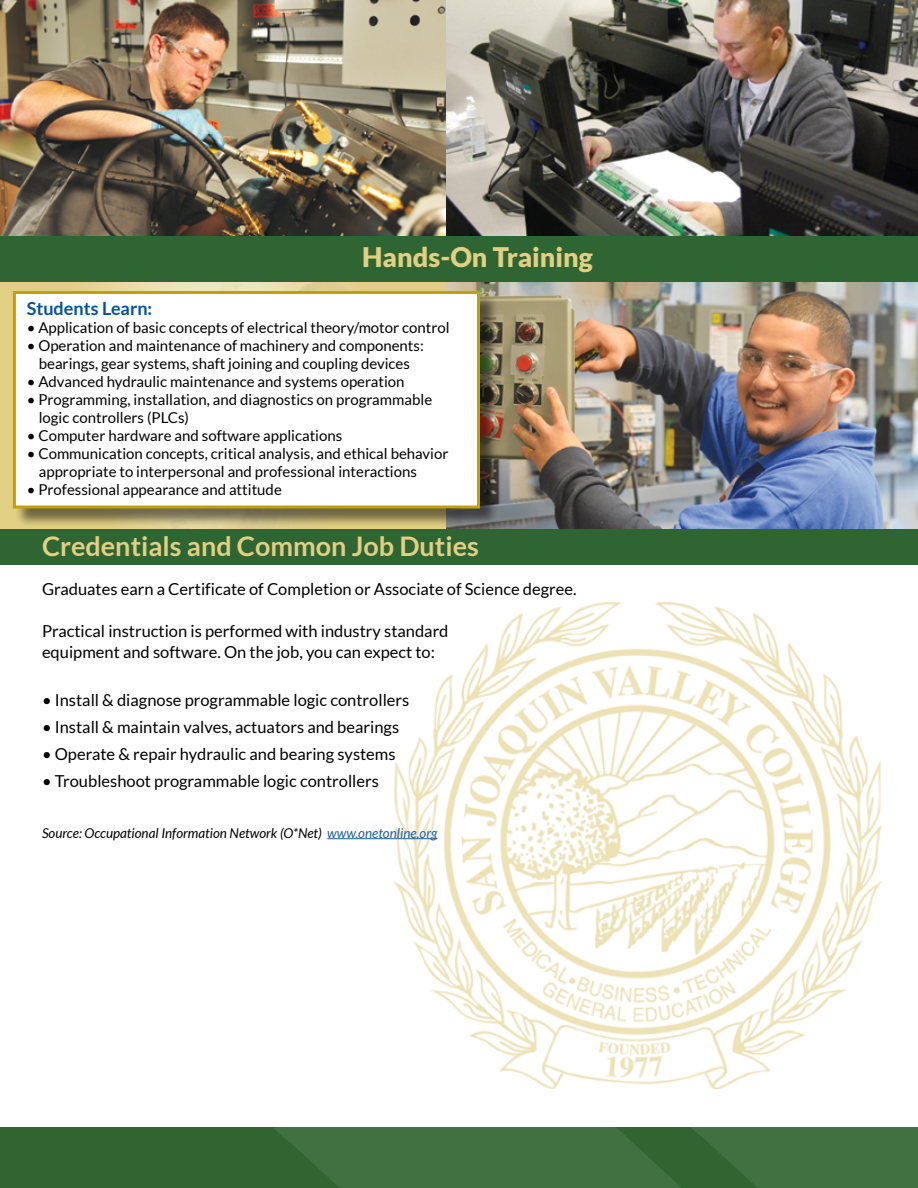
<style>
.page{position:relative;width:918px;height:1188px;background:#fff}
.page>*{position:absolute;margin:0;border:0;box-sizing:border-box;transform-origin:0 0}
.t1{font:700 27px "Lato";color:#e1cf83}
.t2{font:900 27px "Lato";color:#e1cf83}
.t3{font:700 18px "Lato";color:#0054a4}
.t4{font:16.5px "Lato";color:#000}
.t5{font:15px/18px "Lato";color:#000}
.t6{font:italic 13.5px "Lato";color:#000}
.s1{color:#215e9e}
</style>
<div class="page">
<div style="left:0;top:1128px;width:918px;height:60px;background:#316431"></div>
<svg style="left:274px;top:1128px;width:644px;height:60px"></svg>
<img style="left:447px;top:282px;width:471px;height:247px">
<img style="left:447px;top:0;width:471px;height:237px">
<svg style="left:0;top:282px;width:447px;height:247px;background:#e3d38f"></svg>
<div style="left:0;top:529px;width:918px;height:36px;background:#2f6532"></div>
<img style="left:394px;top:602px;width:488px;height:486px">
<hr style="left:327px;top:838px;width:110px;height:1px;background:#215e9e">
<img style="left:0;top:0;width:446px;height:237px">
<div style="left:15px;top:293px;width:484px;height:234px;background:#000;opacity:.5"></div>
<div style="left:13px;top:291px;width:467px;height:217px;background:#fff;border:3px solid #c4a006"></div>
<div style="left:0;top:237px;width:918px;height:45px;background:#2f6532"></div>
<p class="t2" style="left:362px;top:241px;width:232px">Hands-On Training</p>
<p class="t3" style="left:27px;top:299px;width:127px">Students Learn:</p>
<p class="t5" style="left:27px;top:319px;width:424px">• Application of basic concepts of electrical theory/motor control</p>
<p class="t5" style="left:27px;top:337px;width:399px;text-align:center">• Operation and maintenance of machinery and components: bearings, gear systems, shaft joining and coupling devices</p>
<p class="t5" style="left:27px;top:373px;width:379px">• Advanced hydraulic maintenance and systems operation</p>
<p class="t5" style="left:39px;top:391px;width:395px;text-indent:-12px">• Programming, installation, and diagnostics on programmable logic controllers (PLCs)</p>
<p class="t5" style="left:27px;top:427px;width:317px">• Computer hardware and software applications</p>
<p class="t5" style="left:39px;top:445px;width:411px;text-indent:-12px">• Communication concepts, critical analysis, and ethical behavior appropriate to interpersonal and professional interactions</p>
<p class="t5" style="left:27px;top:481px;width:257px">• Professional appearance and attitude</p>
<p class="t1" style="left:42px;top:530px;width:438px">Credentials and Common Job Duties</p>
<p class="t4" style="left:42px;top:580px;width:536px">Graduates earn a Certificate of Completion or Associate of Science degree.</p>
<p class="t4" style="left:42px;top:622px;width:408px">Practical instruction is performed with industry standard</p>
<p class="t4" style="left:42px;top:643px;width:394px">equipment and software. On the job, you can expect to:</p>
<p class="t4" style="left:42px;top:691px;width:369px">• Install &amp; diagnose programmable logic controllers</p>
<p class="t4" style="left:42px;top:718px;width:359px">• Install &amp; maintain valves, actuators and bearings</p>
<p class="t4" style="left:42px;top:745px;width:355px">• Operate &amp; repair hydraulic and bearing systems</p>
<p class="t4" style="left:42px;top:772px;width:338px">• Troubleshoot programmable logic controllers</p>
<p class="t6" style="left:42px;top:825px;width:397px">Source: Occupational Information Network (O*Net) <span class="s1">www.onetonline.org</span></p>
</div>
